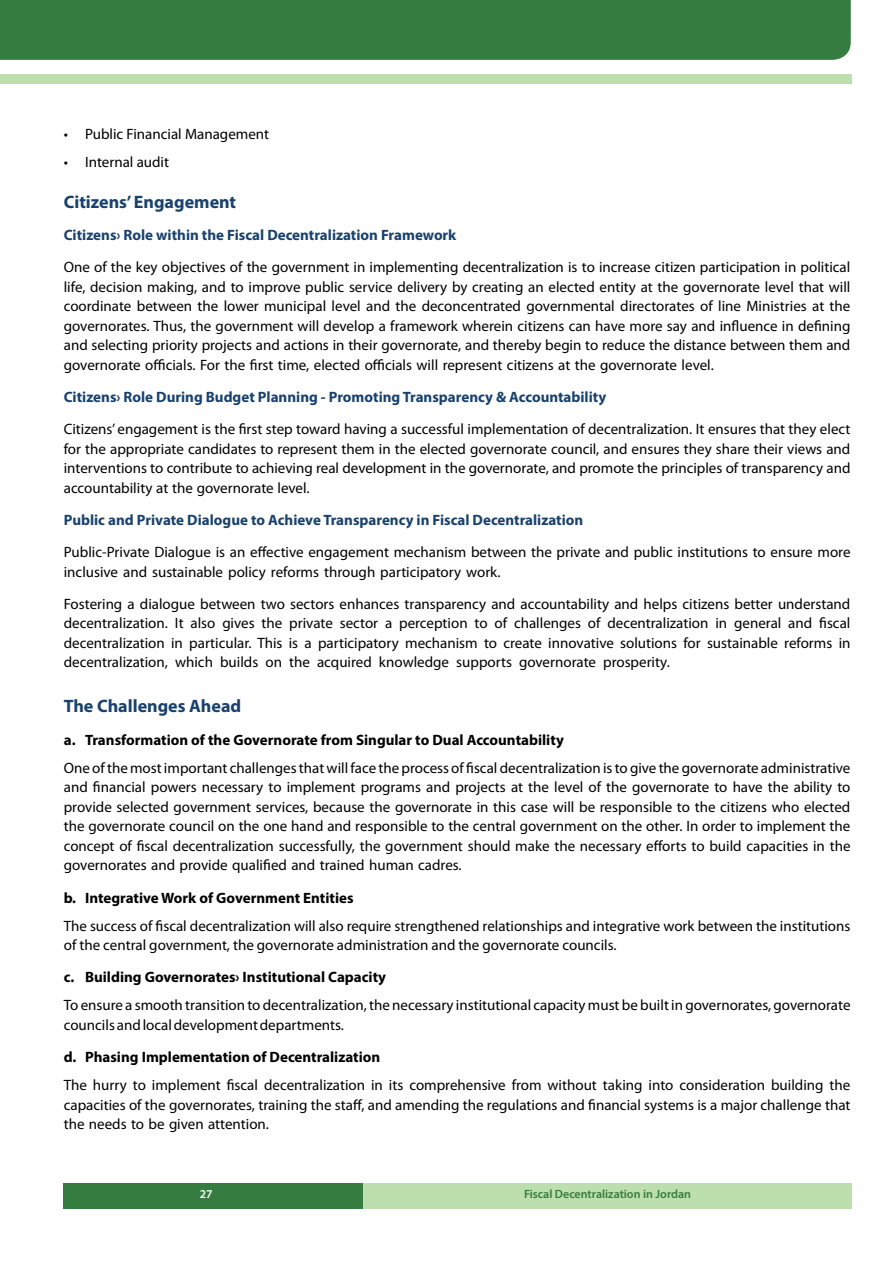
<style>
.page{position:relative;width:893px;height:1263px;background:#fff}
.page>*{position:absolute;margin:0;border:0;box-sizing:border-box;transform-origin:0 0}
.t1{font:700 18px "Myriad Pro";color:#18416d}
.t2{font:15px/19.5px "Myriad Pro";color:#000;text-align:justify}
.t3{font:700 15px "Myriad Pro";color:#18416d}
.t4{font:700 15px "Myriad Pro";color:#000}
.t5{font:600 12px "Myriad Pro";color:#357c41}
.t6{font:600 12px "Myriad Pro";color:#fff}
</style>
<div class="page">
<div style="left:263px;top:1183px;width:588px;height:25px;background:#bddead"></div>
<div style="left:63px;top:1183px;width:300px;height:25px;background:#357c41"></div>
<div style="left:0;top:0;width:851px;height:60px;background:#357c41"></div>
<div style="left:0;top:74px;width:851px;height:9px;background:#bddead"></div>
<p class="t2" style="left:64px;top:124px;width:207px">• Public Financial Management</p>
<p class="t2" style="left:64px;top:152px;width:107px">• Internal audit</p>
<p class="t1" style="left:64px;top:190px;width:174px">Citizens’ Engagement</p>
<p class="t3" style="left:64px;top:225px;width:394px">Citizens› Role within the Fiscal Decentralization Framework</p>
<p class="t2" style="left:64px;top:257px;width:788px">One of the key objectives of the government in implementing decentralization is to increase citizen participation in political life, decision making, and to improve public service delivery by creating an elected entity at the governorate level that will coordinate between the lower municipal level and the deconcentrated governmental directorates of line Ministries at the governorates. Thus, the government will develop a framework wherein citizens can have more say and influence in defining and selecting priority projects and actions in their governorate, and thereby begin to reduce the distance between them and governorate officials. For the first time, elected officials will represent citizens at the governorate level.</p>
<p class="t3" style="left:64px;top:387px;width:544px">Citizens› Role During Budget Planning - Promoting Transparency &amp; Accountability</p>
<p class="t2" style="left:64px;top:419px;width:788px">Citizens’ engagement is the first step toward having a successful implementation of decentralization. It ensures that they elect for the appropriate candidates to represent them in the elected governorate council, and ensures they share their views and interventions to contribute to achieving real development in the governorate, and promote the principles of transparency and accountability at the governorate level.</p>
<p class="t3" style="left:64px;top:510px;width:521px">Public and Private Dialogue to Achieve Transparency in Fiscal Decentralization</p>
<p class="t2" style="left:64px;top:542px;width:788px">Public-Private Dialogue is an effective engagement mechanism between the private and public institutions to ensure more inclusive and sustainable policy reforms through participatory work.</p>
<p class="t2" style="left:64px;top:594px;width:788px">Fostering a dialogue between two sectors enhances transparency and accountability and helps citizens better understand decentralization. It also gives the private sector a perception to of challenges of decentralization in general and fiscal decentralization in particular. This is a participatory mechanism to create innovative solutions for sustainable reforms in decentralization, which builds on the acquired knowledge supports governorate prosperity.</p>
<p class="t1" style="left:64px;top:695px;width:179px">The Challenges Ahead</p>
<p class="t4" style="left:64px;top:730px;width:502px">a. Transformation of the Governorate from Singular to Dual Accountability</p>
<p class="t2" style="left:64px;top:758px;width:788px">One of the most important challenges that will face the process of fiscal decentralization is to give the governorate administrative and financial powers necessary to implement programs and projects at the level of the governorate to have the ability to provide selected government services, because the governorate in this case will be responsible to the citizens who elected the governorate council on the one hand and responsible to the central government on the other. In order to implement the concept of fiscal decentralization successfully, the government should make the necessary efforts to build capacities in the governorates and provide qualified and trained human cadres.</p>
<p class="t4" style="left:64px;top:888px;width:291px">b. Integrative Work of Government Entities</p>
<p class="t2" style="left:64px;top:915px;width:788px">The success of fiscal decentralization will also require strengthened relationships and integrative work between the institutions of the central government, the governorate administration and the governorate councils.</p>
<p class="t4" style="left:64px;top:967px;width:324px">c. Building Governorates› Institutional Capacity</p>
<p class="t2" style="left:64px;top:995px;width:788px">To ensure a smooth transition to decentralization, the necessary institutional capacity must be built in governorates, governorate councils and local development departments.</p>
<p class="t4" style="left:64px;top:1047px;width:318px">d. Phasing Implementation of Decentralization</p>
<p class="t2" style="left:64px;top:1075px;width:788px">The hurry to implement fiscal decentralization in its comprehensive from without taking into consideration building the capacities of the governorates, training the staff, and amending the regulations and financial systems is a major challenge that the needs to be given attention.</p>
<p class="t6" style="left:200px;top:1187px;width:14px">27</p>
<p class="t5" style="left:524px;top:1187px;width:169px">Fiscal Decentralization in Jordan</p>
</div>
